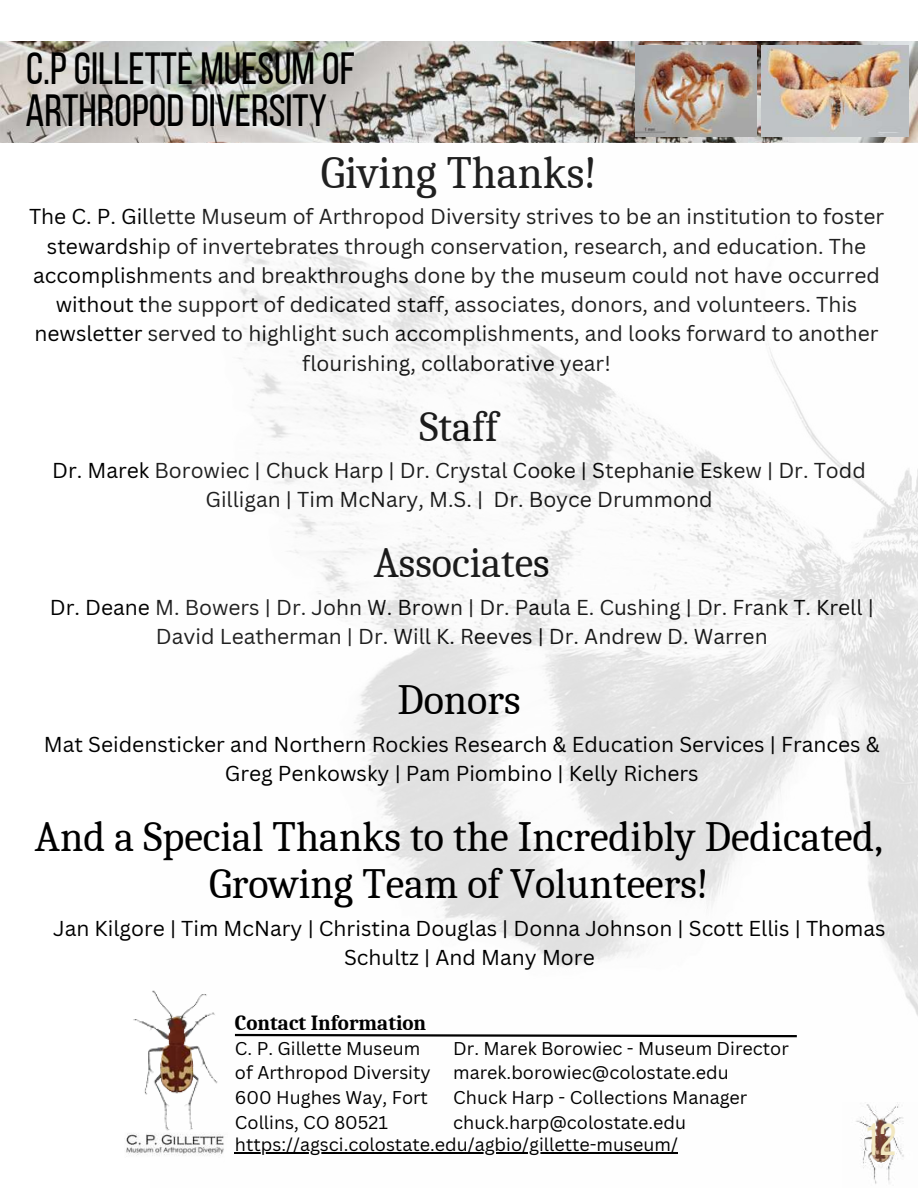
<style>
.page{position:relative;width:918px;height:1188px;background:#fff}
.page>*{position:absolute;margin:0;border:0;box-sizing:border-box;transform-origin:0 0}
.t1{font:45px/42.5px "Bebas Neue";color:#000}
.t2{font:45px "Caladea";color:#000}
.t3{font:45px "Bebas Neue";color:#f1e6b8}
.t4{font:42px/47.2px "Caladea";color:#000;text-align:center}
.t5{font:21px/29.2px "Canva Sans";color:#000;text-align:center}
.t6{font:700 21px "Caladea";color:#000}
.t7{font:18px/24.8px "Canva Sans";color:#000}
</style>
<div class="page">
<img style="left:0;top:41px;width:918px;height:101px">
<img style="left:636px;top:46px;width:120px;height:91px">
<img style="left:762px;top:46px;width:146px;height:91px">
<img style="left:150px;top:142px;width:768px;height:1042px">
<img style="left:126px;top:981px;width:117px;height:182px">
<svg style="left:233px;top:1033px;width:566px;height:5px"></svg>
<hr style="left:235px;top:1153px;width:443px;height:1px;background:#000">
<h1 class="t1" style="left:26px;top:47px;width:331px">C.P GILLETTE MUESUM OF<br>ARTHROPOD DIVERSITY</h1>
<h1 class="t2" style="left:321px;top:146px;width:278px">Giving Thanks!</h1>
<p class="t5" style="left:29px;top:202px;width:857px">The C. P. Gillette Museum of Arthropod Diversity strives to be an institution to foster stewardship of invertebrates through conservation, research, and education. The accomplishments and breakthroughs done by the museum could not have occurred without the support of dedicated staff, associates, donors, and volunteers. This newsletter served to highlight such accomplishments, and looks forward to another flourishing, collaborative year!</p>
<h2 class="t4" style="left:420px;top:402px;width:80px">Staff</h2>
<p class="t5" style="left:52px;top:456px;width:815px">Dr. Marek Borowiec | Chuck Harp | Dr. Crystal Cooke | Stephanie Eskew | Dr. Todd<br>Gilligan | Tim McNary, M.S. | Dr. Boyce Drummond</p>
<h2 class="t4" style="left:374px;top:539px;width:177px">Associates</h2>
<p class="t5" style="left:50px;top:593px;width:826px">Dr. Deane M. Bowers | Dr. John W. Brown | Dr. Paula E. Cushing | Dr. Frank T. Krell |<br>David Leatherman | Dr. Will K. Reeves | Dr. Andrew D. Warren</p>
<h2 class="t4" style="left:397px;top:676px;width:125px">Donors</h2>
<p class="t5" style="left:44px;top:729px;width:837px">Mat Seidensticker and Northern Rockies Research &amp; Education Services | Frances &amp;<br>Greg Penkowsky | Pam Piombino | Kelly Richers</p>
<h2 class="t4" style="left:35px;top:812px;width:850px">And a Special Thanks to the Incredibly Dedicated,<br>Growing Team of Volunteers!</h2>
<p class="t5" style="left:53px;top:913px;width:834px">Jan Kilgore | Tim McNary | Christina Douglas | Donna Johnson | Scott Ellis | Thomas<br>Schultz | And Many More</p>
<h1 class="t6" style="left:235px;top:1010px;width:193px">Contact Information</h1>
<p class="t7" style="left:235px;top:1036px;width:197px">C. P. Gillette Museum of Arthropod Diversity<br>600 Hughes Way, Fort<br>Collins, CO 80521</p>
<p class="t7" style="left:453px;top:1036px;width:337px">Dr. Marek Borowiec - Museum Director marek.borowiec@colostate.edu<br>Chuck Harp - Collections Manager chuck.harp@colostate.edu</p>
<p class="t7" style="left:235px;top:1133px;width:445px">https://agsci.colostate.edu/agbio/gillette-museum/</p>
<h1 class="t3" style="left:864px;top:1115px;width:34px">12</h1>
</div>
